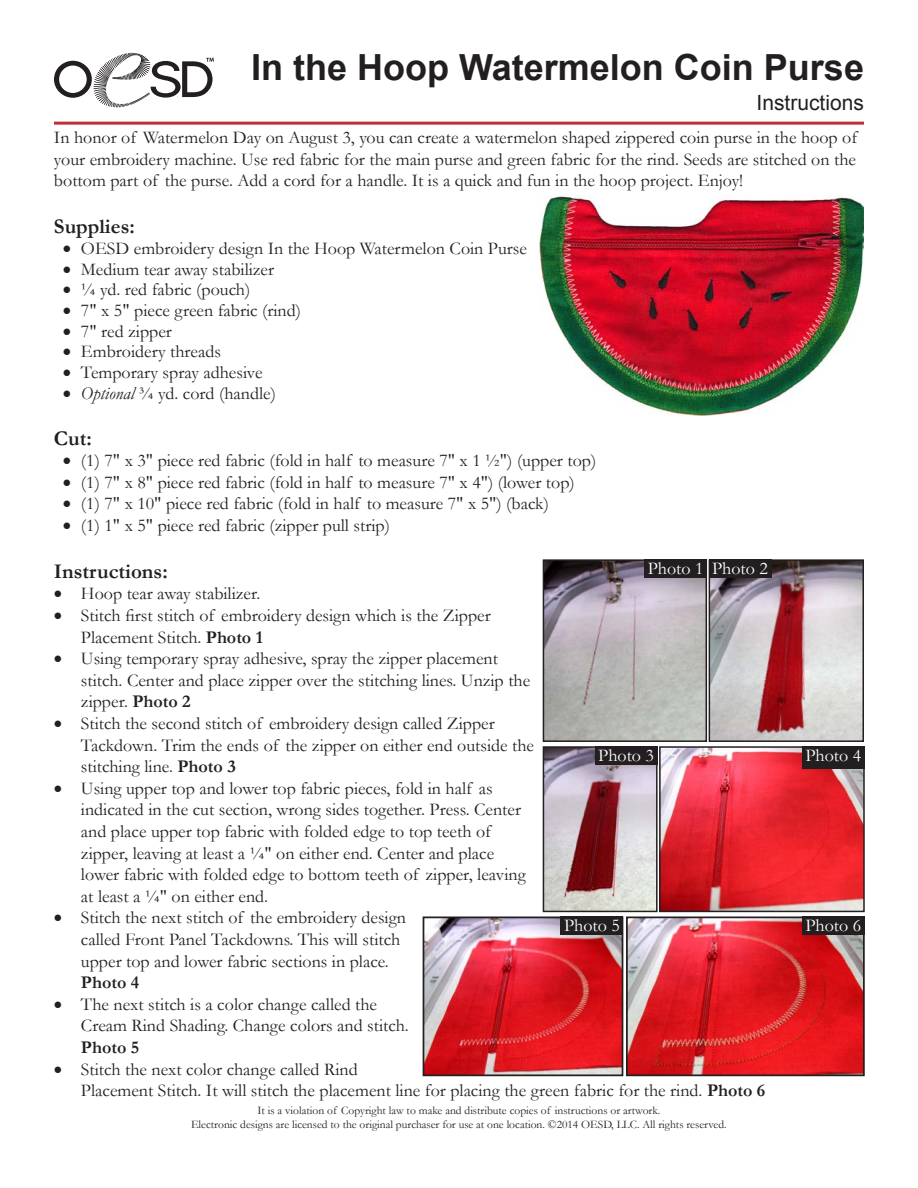
<style>
.page{position:relative;width:918px;height:1188px;background:#fff}
.page>*{position:absolute;margin:0;border:0;box-sizing:border-box;transform-origin:0 0}
.t1{font:700 36px "Arial";color:#231f20}
.t2{font:700 21px "Garamond";color:#231f20}
.t3{font:21px "Arial";color:#231f20}
.List_Paragraph{font:18px/21.6px "Garamond";color:#231f20}
.t4{font:18px "Garamond";color:#fff}
.t5{font:11.55px "Garamond";color:#231f20}
.s1{font-style:italic}
.s2{font-weight:700}
</style>
<div class="page">
<svg style="left:54px;top:53px;width:160px;height:54px"></svg>
<hr style="left:54px;top:122px;width:810px;height:3px;background:#bf2f37">
<img style="left:540px;top:195px;width:323px;height:220px">
<img style="left:546px;top:562px;width:158px;height:177px">
<div style="left:543px;top:559px;width:164px;height:183px;border:2px solid #231f20"></div>
<img style="left:712px;top:562px;width:149px;height:177px">
<div style="left:709px;top:559px;width:155px;height:183px;border:2px solid #231f20"></div>
<img style="left:546px;top:749px;width:109px;height:160px">
<div style="left:543px;top:746px;width:115px;height:166px;border:2px solid #231f20"></div>
<img style="left:662px;top:749px;width:200px;height:160px">
<div style="left:659px;top:746px;width:206px;height:166px;border:2px solid #231f20"></div>
<img style="left:629px;top:920px;width:233px;height:153px">
<div style="left:626px;top:917px;width:239px;height:159px;border:2px solid #231f20"></div>
<img style="left:426px;top:920px;width:194px;height:153px">
<div style="left:423px;top:917px;width:200px;height:159px;border:2px solid #231f20"></div>
<div style="left:644px;top:559px;width:63px;height:19px;background:#231f20"></div>
<div style="left:595px;top:746px;width:63px;height:19px;background:#231f20"></div>
<div style="left:561px;top:916px;width:62px;height:19px;background:#231f20"></div>
<div style="left:709px;top:559px;width:62px;height:19px;background:#231f20"></div>
<div style="left:802px;top:746px;width:63px;height:23px;background:#231f20"></div>
<div style="left:802px;top:916px;width:63px;height:19px;background:#231f20"></div>
<p class="t1" style="left:251px;top:44px;width:614px">In the Hoop Watermelon Coin Purse</p>
<p class="t3" style="left:757px;top:89px;width:109px">Instructions</p>
<p class="List_Paragraph" style="left:54px;top:126px;width:805px;text-align:justify">In honor of Watermelon Day on August 3, you can create a watermelon shaped zippered coin purse in the hoop of your embroidery machine. Use red fabric for the main purse and green fabric for the rind. Seeds are stitched on the bottom part of the purse. Add a cord for a handle. It is a quick and fun in the hoop project. Enjoy!</p>
<p class="t2" style="left:54px;top:212px;width:82px">Supplies:</p>
<p class="List_Paragraph" style="left:63px;top:237px;width:466px">• OESD embroidery design In the Hoop Watermelon Coin Purse</p>
<p class="List_Paragraph" style="left:63px;top:258px;width:213px">• Medium tear away stabilizer</p>
<p class="List_Paragraph" style="left:63px;top:278px;width:189px">• ¼ yd. red fabric (pouch)</p>
<p class="List_Paragraph" style="left:63px;top:299px;width:239px">• 7" x 5" piece green fabric (rind)</p>
<p class="List_Paragraph" style="left:63px;top:320px;width:110px">• 7" red zipper</p>
<p class="List_Paragraph" style="left:63px;top:340px;width:160px">• Embroidery threads</p>
<p class="List_Paragraph" style="left:63px;top:361px;width:201px">• Temporary spray adhesive</p>
<p class="List_Paragraph" style="left:63px;top:382px;width:214px">• <span class="s1">Optional</span> ¾ yd. cord (handle)</p>
<p class="t2" style="left:54px;top:424px;width:39px">Cut:</p>
<p class="List_Paragraph" style="left:63px;top:449px;width:535px">• (1) 7" x 3" piece red fabric (fold in half to measure 7" x 1 ½") (upper top)</p>
<p class="List_Paragraph" style="left:63px;top:471px;width:513px">• (1) 7" x 8" piece red fabric (fold in half to measure 7" x 4") (lower top)</p>
<p class="List_Paragraph" style="left:63px;top:493px;width:488px">• (1) 7" x 10" piece red fabric (fold in half to measure 7" x 5") (back)</p>
<p class="List_Paragraph" style="left:63px;top:514px;width:328px">• (1) 1" x 5" piece red fabric (zipper pull strip)</p>
<p class="t2" style="left:54px;top:557px;width:115px">Instructions:</p>
<p class="List_Paragraph" style="left:54px;top:583px;width:208px">• Hoop tear away stabilizer.</p>
<p class="List_Paragraph" style="left:81px;top:604px;width:411px;text-indent:-27px">• Stitch first stitch of embroidery design which is the Zipper<br>Placement Stitch. <span class="s2">Photo 1</span></p>
<p class="List_Paragraph" style="left:81px;top:647px;width:451px;text-indent:-27px">• Using temporary spray adhesive, spray the zipper placement stitch. Center and place zipper over the stitching lines. Unzip the zipper. <span class="s2">Photo 2</span></p>
<p class="List_Paragraph" style="left:81px;top:712px;width:455px;text-indent:-27px">• Stitch the second stitch of embroidery design called Zipper<br>Tackdown. Trim the ends of the zipper on either end outside the stitching line. <span class="s2">Photo 3</span></p>
<p class="List_Paragraph" style="left:81px;top:777px;width:446px;text-indent:-27px">• Using upper top and lower top fabric pieces, fold in half as indicated in the cut section, wrong sides together. Press. Center and place upper top fabric with folded edge to top teeth of zipper, leaving at least a ¼" on either end. Center and place lower fabric with folded edge to bottom teeth of zipper, leaving at least a ¼" on either end.</p>
<p class="List_Paragraph" style="left:81px;top:907px;width:327px;text-indent:-27px">• Stitch the next stitch of the embroidery design called Front Panel Tackdowns. This will stitch upper top and lower fabric sections in place.<br><span class="s2">Photo 4</span></p>
<p class="List_Paragraph" style="left:81px;top:993px;width:329px;text-indent:-27px">• The next stitch is a color change called the<br>Cream Rind Shading. Change colors and stitch.<br><span class="s2">Photo 5</span></p>
<p class="List_Paragraph" style="left:81px;top:1058px;width:686px;text-indent:-27px">• Stitch the next color change called Rind<br>Placement Stitch. It will stitch the placement line for placing the green fabric for the rind. <span class="s2">Photo 6</span></p>
<p class="t4" style="left:648px;top:556px;width:57px">Photo 1</p>
<p class="t4" style="left:712px;top:556px;width:57px">Photo 2</p>
<p class="t4" style="left:598px;top:743px;width:57px">Photo 3</p>
<p class="t4" style="left:805px;top:743px;width:57px">Photo 4</p>
<p class="t4" style="left:564px;top:914px;width:57px">Photo 5</p>
<p class="t4" style="left:805px;top:914px;width:57px">Photo 6</p>
<p class="t5" style="left:257px;top:1103px;width:404px">It is a violation of Copyright law to make and distribute copies of instructions or artwork.</p>
<p class="t5" style="left:191px;top:1117px;width:537px">Electronic designs are licensed to the original purchaser for use at one location. ©2014 OESD, LLC. All rights reserved.</p>
</div>
